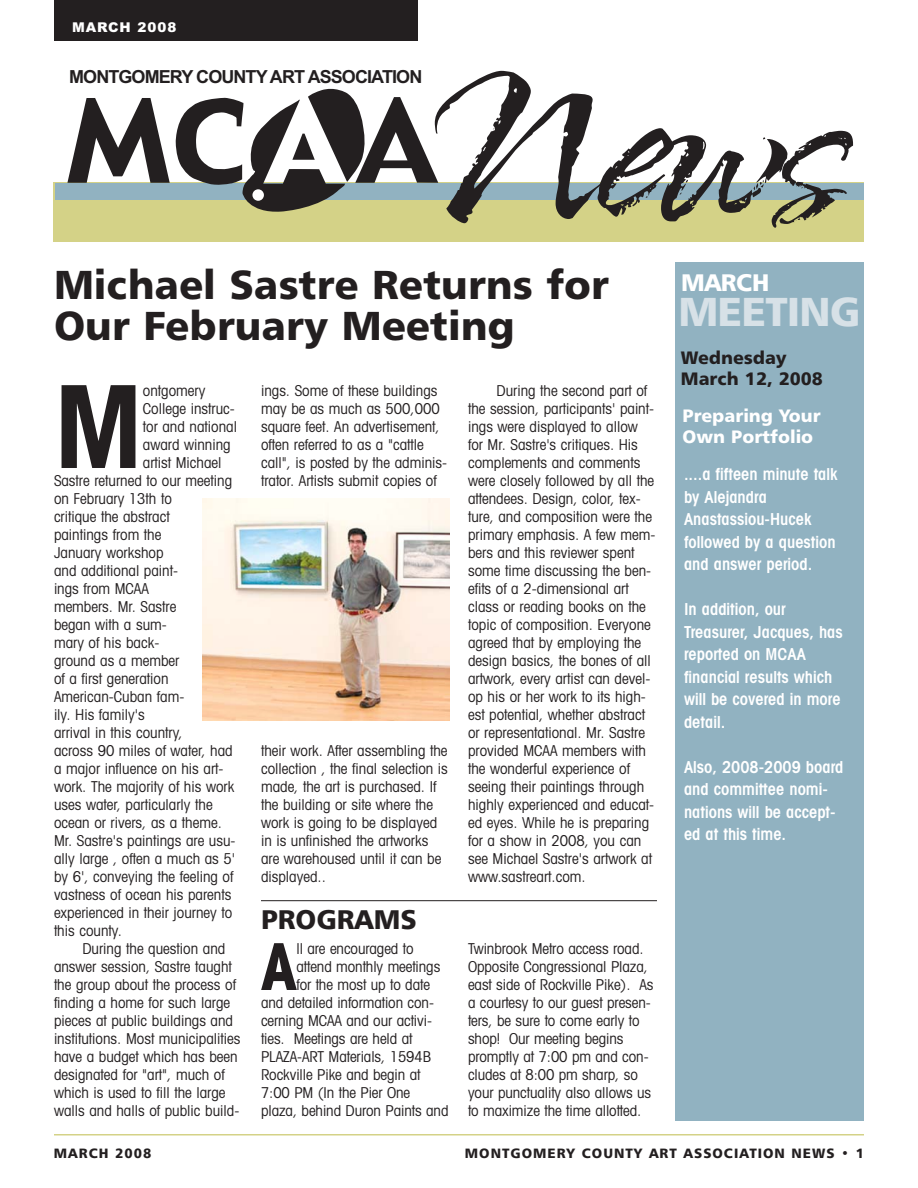
<style>
.page{position:relative;width:918px;height:1188px;background:#fff}
.page>*{position:absolute;margin:0;border:0;box-sizing:border-box;transform-origin:0 0}
.t1{font:235.95px "Arid ITC";color:#231f20}
.t2{font:700 condensed 114.45px "Avant Garde";color:#231f20}
.t3{font:700 condensed 64.65px "Avant Garde";color:#231f20}
.t4{font:40.5px/40.5px "Humanist 777 BT Black B";color:#231f20}
.t5{font:40.5px "Humanist 777 BT Black B";letter-spacing:-.02em;color:#d7e1e7}
.t6{font:27px "Humanist 777 BT Black B";color:#231f20}
.t7{font:24px "Humanist 777 BT Black B";letter-spacing:-.02em;color:#fff}
.t8{font:700 18px "Arial";letter-spacing:-.05em;color:#231f20}
.t9{font:18px/21px "Humanist 777 BT Black B";color:#fff}
.t10{font:18px/21px "Humanist 777 BT Black B";color:#231f20}
.t11{font:600 condensed 16.5px/22.5px "Avant Garde";color:#fff}
.t12{font:condensed 15px/18px "Avant Garde";color:#231f20}
.t13{font:13.5px "Humanist 777 BT Black B";letter-spacing:.075em;color:#231f20}
.t14{font:900 13.5px "Arial";letter-spacing:.065em;color:#fff}
</style>
<div class="page">
<hr style="left:54px;top:1134px;width:810px;height:2px;background:#d4d287">
<div style="left:54px;top:182px;width:810px;height:60px;background:#d4d287"></div>
<div style="left:55px;top:183px;width:809px;height:17px;background:#91b2c1"></div>
<svg style="left:67px;top:98px;width:103px;height:85px"></svg>
<svg style="left:176px;top:88px;width:262px;height:124px"></svg>
<div style="left:252px;top:189px;width:12px;height:12px;background:#fff;border-radius:50%"></div>
<div style="left:54px;top:0;width:364px;height:40px;background:#231f20"></div>
<div style="left:675px;top:262px;width:189px;height:858px;background:#91b2c1"></div>
<hr style="left:261px;top:900px;width:396px;height:1px;background:#231f20">
<img style="left:202px;top:498px;width:248px;height:223px">
<p class="t14" style="left:72px;top:22px;width:106px">MARCH 2008</p>
<p class="t8" style="left:69px;top:66px;width:355px">MONTGOMERY COUNTY ART ASSOCIATION</p>
<h1 class="t1" style="left:441px;top:23px;width:409px">News</h1>
<h3 class="t4" style="left:54px;top:267px;width:556px">Michael Sastre Returns for<br>Our February Meeting</h3>
<h2 class="t2" style="left:54px;top:385px;width:91px">M</h2>
<p class="t12" style="left:143px;top:383px;width:64px">ontgomery</p>
<p class="t12" style="left:143px;top:401px;width:94px">College instruc-</p>
<p class="t12" style="left:143px;top:419px;width:96px">tor and national</p>
<p class="t12" style="left:143px;top:437px;width:89px">award winning</p>
<p class="t12" style="left:143px;top:455px;width:80px">artist Michael</p>
<p class="t12" style="left:54px;top:473px;width:180px">Sastre returned to our meeting</p>
<p class="t12" style="left:54px;top:491px;width:119px">on February 13th to</p>
<p class="t12" style="left:54px;top:509px;width:117px">critique the abstract</p>
<p class="t12" style="left:54px;top:527px;width:109px">paintings from the</p>
<p class="t12" style="left:54px;top:545px;width:111px">January workshop</p>
<p class="t12" style="left:54px;top:563px;width:126px">and additional paint-</p>
<p class="t12" style="left:54px;top:581px;width:96px">ings from MCAA</p>
<p class="t12" style="left:54px;top:599px;width:124px">members. Mr. Sastre</p>
<p class="t12" style="left:54px;top:617px;width:114px">began with a sum-</p>
<p class="t12" style="left:54px;top:635px;width:107px">mary of his back-</p>
<p class="t12" style="left:54px;top:653px;width:127px">ground as a member</p>
<p class="t12" style="left:54px;top:671px;width:116px">of a first generation</p>
<p class="t12" style="left:54px;top:689px;width:132px">American-Cuban fam-</p>
<p class="t12" style="left:54px;top:707px;width:92px">ily. His family's</p>
<p class="t12" style="left:54px;top:725px;width:130px">arrival in this country,</p>
<p class="t12" style="left:54px;top:743px;width:180px">across 90 miles of water, had</p>
<p class="t12" style="left:54px;top:761px;width:171px">a major influence on his art-</p>
<p class="t12" style="left:54px;top:779px;width:182px">work. The majority of his work</p>
<p class="t12" style="left:54px;top:797px;width:160px">uses water, particularly the</p>
<p class="t12" style="left:54px;top:815px;width:169px">ocean or rivers, as a theme.</p>
<p class="t12" style="left:54px;top:833px;width:183px">Mr. Sastre's paintings are usu-</p>
<p class="t12" style="left:54px;top:851px;width:183px">ally large , often a much as 5'</p>
<p class="t12" style="left:54px;top:869px;width:181px">by 6', conveying the feeling of</p>
<p class="t12" style="left:54px;top:887px;width:179px">vastness of ocean his parents</p>
<p class="t12" style="left:54px;top:905px;width:180px">experienced in their journey to</p>
<p class="t12" style="left:54px;top:923px;width:69px">this county.</p>
<p class="t12" style="left:82px;top:941px;width:144px">During the question and</p>
<p class="t12" style="left:54px;top:959px;width:179px">answer session, Sastre taught</p>
<p class="t12" style="left:54px;top:977px;width:184px">the group about the process of</p>
<p class="t12" style="left:54px;top:995px;width:178px">finding a home for such large</p>
<p class="t12" style="left:54px;top:1013px;width:181px">pieces at public buildings and</p>
<p class="t12" style="left:54px;top:1031px;width:188px">institutions. Most municipalities</p>
<p class="t12" style="left:54px;top:1049px;width:185px">have a budget which has been</p>
<p class="t12" style="left:54px;top:1067px;width:172px">designated for "art", much of</p>
<p class="t12" style="left:54px;top:1085px;width:173px">which is used to fill the large</p>
<p class="t12" style="left:54px;top:1103px;width:187px">walls and halls of public build-</p>
<p class="t12" style="left:261px;top:383px;width:188px">ings. Some of these buildings may be as much as 500,000 square feet. An advertisement, often referred to as a "cattle call", is posted by the adminis&shy;trator. Artists submit copies of</p>
<p class="t12" style="left:261px;top:743px;width:188px">their work. After assembling the collection , the final selection is made, the art is purchased. If the building or site where the work is going to be displayed in is unfinished the artworks are warehoused until it can be displayed..</p>
<h3 class="t6" style="left:261px;top:907px;width:157px">PROGRAMS</h3>
<h3 class="t3" style="left:261px;top:943px;width:37px">A</h3>
<p class="t12" style="left:296px;top:941px;width:119px">ll are encouraged to</p>
<p class="t12" style="left:296px;top:959px;width:145px">attend monthly meetings</p>
<p class="t12" style="left:296px;top:977px;width:135px">for the most up to date</p>
<p class="t12" style="left:261px;top:995px;width:175px">and detailed information con-</p>
<p class="t12" style="left:261px;top:1013px;width:173px">cerning MCAA and our activi-</p>
<p class="t12" style="left:261px;top:1031px;width:153px">ties. Meetings are held at</p>
<p class="t12" style="left:261px;top:1049px;width:172px">PLAZA-ART Materials, 1594B</p>
<p class="t12" style="left:261px;top:1067px;width:161px">Rockville Pike and begin at</p>
<p class="t12" style="left:261px;top:1085px;width:151px">7:00 PM (In the Pier One</p>
<p class="t12" style="left:261px;top:1103px;width:189px">plaza, behind Duron Paints and</p>
<p class="t12" style="left:468px;top:383px;width:189px;text-indent:28px">During the second part of the session, participants' paint&shy;ings were displayed to allow for Mr. Sastre's critiques. His complements and comments were closely followed by all the attendees. Design, color, tex&shy;ture, and composition were the primary emphasis. A few mem&shy;bers and this reviewer spent some time discussing the ben&shy;efits of a 2-dimensional art class or reading books on the topic of composition. Everyone agreed that by employing the design basics, the bones of all artwork, every artist can devel&shy;op his or her work to its high&shy;est potential, whether abstract or representational. Mr. Sastre provided MCAA members with the wonderful experience of seeing their paintings through highly experienced and educat&shy;ed eyes. While he is preparing for a show in 2008, you can see Michael Sastre's artwork at www.sastreart.com.</p>
<p class="t12" style="left:468px;top:941px;width:187px">Twinbrook Metro access road.<br>Opposite Congressional Plaza, east side of Rockville Pike). As a courtesy to our guest presen&shy;ters, be sure to come early to shop! Our meeting begins promptly at 7:00 pm and con&shy;cludes at 8:00 pm sharp, so your punctuality also allows us to maximize the time allotted.</p>
<h3 class="t7" style="left:681px;top:272px;width:90px">MARCH</h3>
<h3 class="t5" style="left:678px;top:294px;width:184px">MEETING</h3>
<p class="t10" style="left:681px;top:348px;width:144px">Wednesday<br>March 12, 2008</p>
<p class="t9" style="left:683px;top:406px;width:140px">Preparing Your<br>Own Portfolio</p>
<p class="t11" style="left:684px;top:464px;width:155px">....a fifteen minute talk by Alejandra<br>Anastassiou-Hucek followed by a question and answer period.</p>
<p class="t11" style="left:684px;top:599px;width:160px">In addition, our<br>Treasurer, Jacques, has reported on MCAA financial results which will be covered in more detail.</p>
<p class="t11" style="left:684px;top:757px;width:161px">Also, 2008-2009 board and committee nomi&shy;nations will be accept&shy;ed at this time.</p>
<p class="t13" style="left:54px;top:1148px;width:99px">MARCH 2008</p>
<p class="t13" style="left:465px;top:1148px;width:401px">MONTGOMERY COUNTY ART ASSOCIATION NEWS • 1</p>
</div>
